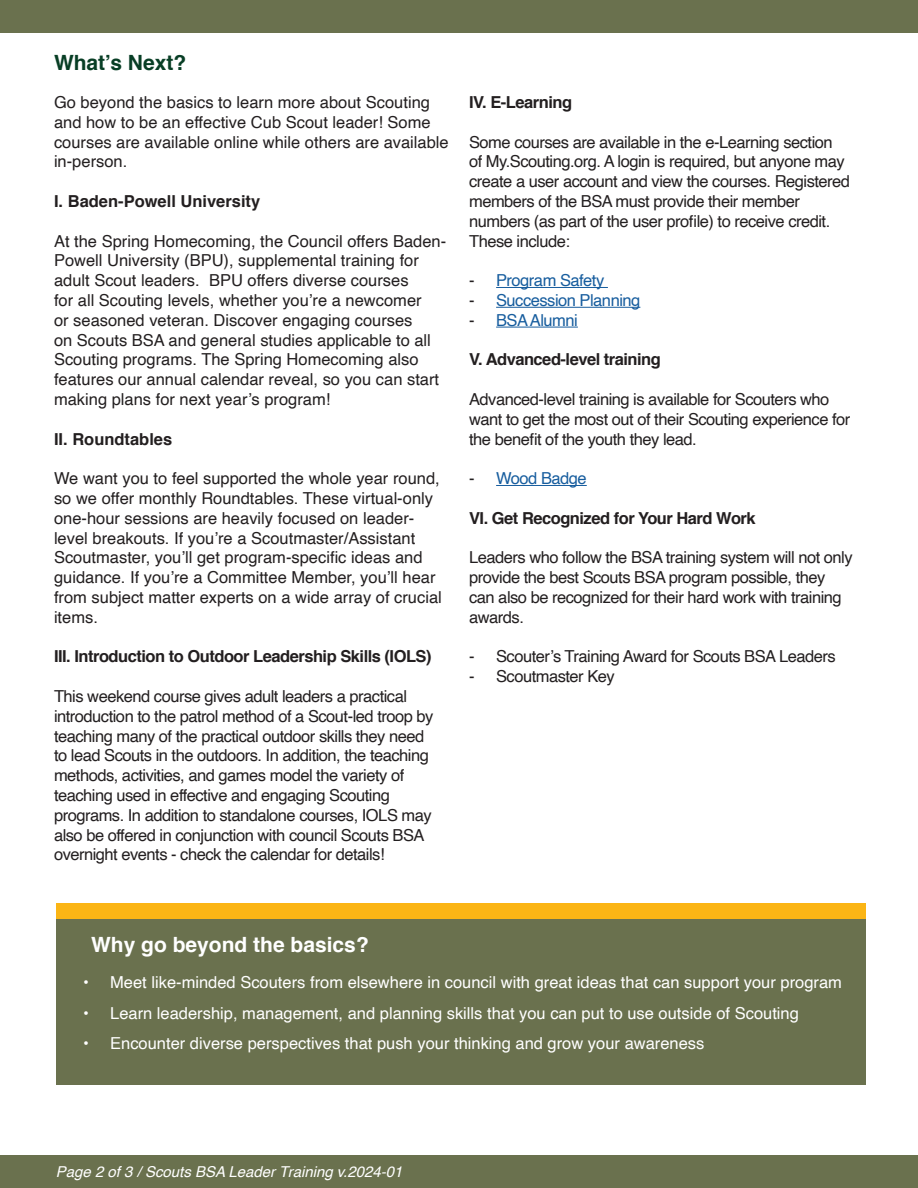
<style>
.page{position:relative;width:918px;height:1188px;background:#fff}
.page>*{position:absolute;margin:0;border:0;box-sizing:border-box;transform-origin:0 0}
.t1{font:700 21px "Helvetica";color:#fff}
.t2{font:700 21px "Helvetica";color:#083e25}
.t3{font:16.5px/19.8px "Helvetica";letter-spacing:-.03em;color:#231f20}
.t4{font:16.5px/19.8px "Helvetica";color:#231f20}
.t5{font:16.5px "Helvetica";color:#fff}
.t6{font:700 16.5px "Helvetica";letter-spacing:-.03em;color:#231f20}
.t7{font:16.5px "Helvetica";letter-spacing:-.03em;color:#175d9e}
.t8{font:700 16.5px "Helvetica";color:#231f20}
.t9{font:italic 15px "Helvetica";color:#fff}
.s1{color:#231f20}
</style>
<div class="page">
<div style="left:0;top:1155px;width:918px;height:33px;background:#6a714e"></div>
<div style="left:56px;top:903px;width:810px;height:181px;background:#6a714e"></div>
<div style="left:56px;top:903px;width:810px;height:16px;background:#fbb515"></div>
<hr style="left:496px;top:287px;width:112px;height:1px;background:#175d9e">
<hr style="left:496px;top:307px;width:144px;height:1px;background:#175d9e">
<hr style="left:496px;top:327px;width:82px;height:1px;background:#175d9e">
<hr style="left:496px;top:485px;width:91px;height:1px;background:#175d9e">
<div style="left:0;top:0;width:918px;height:33px;background:#6a714e"></div>
<p class="t2" style="left:54px;top:45px;width:134px">What’s Next?</p>
<p class="t4" style="left:54px;top:93px;width:396px">Go beyond the basics to learn more about Scouting and how to be an effective Cub Scout leader! Some courses are available online while others are available in-person.</p>
<p class="t8" style="left:54px;top:188px;width:208px">I. Baden-Powell University</p>
<p class="t4" style="left:54px;top:231px;width:394px">At the Spring Homecoming, the Council offers Baden-Powell University (BPU), supplemental training for adult Scout leaders. BPU offers diverse courses<br>for all Scouting levels, whether you’re a newcomer<br>or seasoned veteran. Discover engaging courses<br>on Scouts BSA and general studies applicable to all Scouting programs. The Spring Homecoming also features our annual calendar reveal, so you can start making plans for next year’s program!</p>
<p class="t8" style="left:54px;top:426px;width:120px">II. Roundtables</p>
<p class="t4" style="left:54px;top:469px;width:389px">We want you to feel supported the whole year round, so we offer monthly Roundtables. These virtual-only one-hour sessions are heavily focused on leader&shy;level breakouts. If you’re a Scoutmaster/Assistant Scoutmaster, you’ll get program-specific ideas and guidance. If you’re a Committee Member, you’ll hear from subject matter experts on a wide array of crucial items.</p>
<p class="t6" style="left:54px;top:643px;width:379px">III. Introduction to Outdoor Leadership Skills (IOLS)</p>
<p class="t3" style="left:54px;top:687px;width:381px">This weekend course gives adult leaders a practical introduction to the patrol method of a Scout-led troop by teaching many of the practical outdoor skills they need to lead Scouts in the outdoors. In addition, the teaching methods, activities, and games model the variety of teaching used in effective and engaging Scouting programs. In addition to standalone courses, IOLS may also be offered in conjunction with council Scouts BSA overnight events - check the calendar for details!</p>
<p class="t6" style="left:469px;top:89px;width:104px">IV. E-Learning</p>
<p class="t3" style="left:469px;top:132px;width:382px">Some courses are available in the e-Learning section of My.Scouting.org. A login is required, but anyone may create a user account and view the courses. Registered members of the BSA must provide their member numbers (as part of the user profile) to receive credit.<br>These include:</p>
<p class="t7" style="left:469px;top:268px;width:137px"><span class="s1">-</span> Program Safety</p>
<p class="t7" style="left:469px;top:288px;width:173px"><span class="s1">-</span> Succession Planning</p>
<p class="t7" style="left:469px;top:307px;width:110px"><span class="s1">-</span> BSA Alumni</p>
<p class="t6" style="left:469px;top:346px;width:193px">V. Advanced-level training</p>
<p class="t3" style="left:469px;top:390px;width:383px">Advanced-level training is available for Scouters who want to get the most out of their Scouting experience for the benefit of the youth they lead.</p>
<p class="t7" style="left:469px;top:466px;width:119px"><span class="s1">-</span> Wood Badge</p>
<p class="t6" style="left:469px;top:505px;width:288px">VI. Get Recognized for Your Hard Work</p>
<p class="t3" style="left:469px;top:548px;width:385px">Leaders who follow the BSA training system will not only provide the best Scouts BSA program possible, they can also be recognized for their hard work with training awards.</p>
<p class="t3" style="left:469px;top:647px;width:368px">- Scouter’s Training Award for Scouts BSA Leaders</p>
<p class="t3" style="left:469px;top:667px;width:147px">- Scoutmaster Key</p>
<p class="t1" style="left:91px;top:928px;width:279px">Why go beyond the basics?</p>
<p class="t5" style="left:83px;top:969px;width:760px">• Meet like-minded Scouters from elsewhere in council with great ideas that can support your program</p>
<p class="t5" style="left:83px;top:1000px;width:717px">• Learn leadership, management, and planning skills that you can put to use outside of Scouting</p>
<p class="t5" style="left:83px;top:1031px;width:623px">• Encounter diverse perspectives that push your thinking and grow your awareness</p>
<p class="t9" style="left:56px;top:1160px;width:348px">Page 2 of 3 / Scouts BSA Leader Training v.2024-01</p>
</div>
